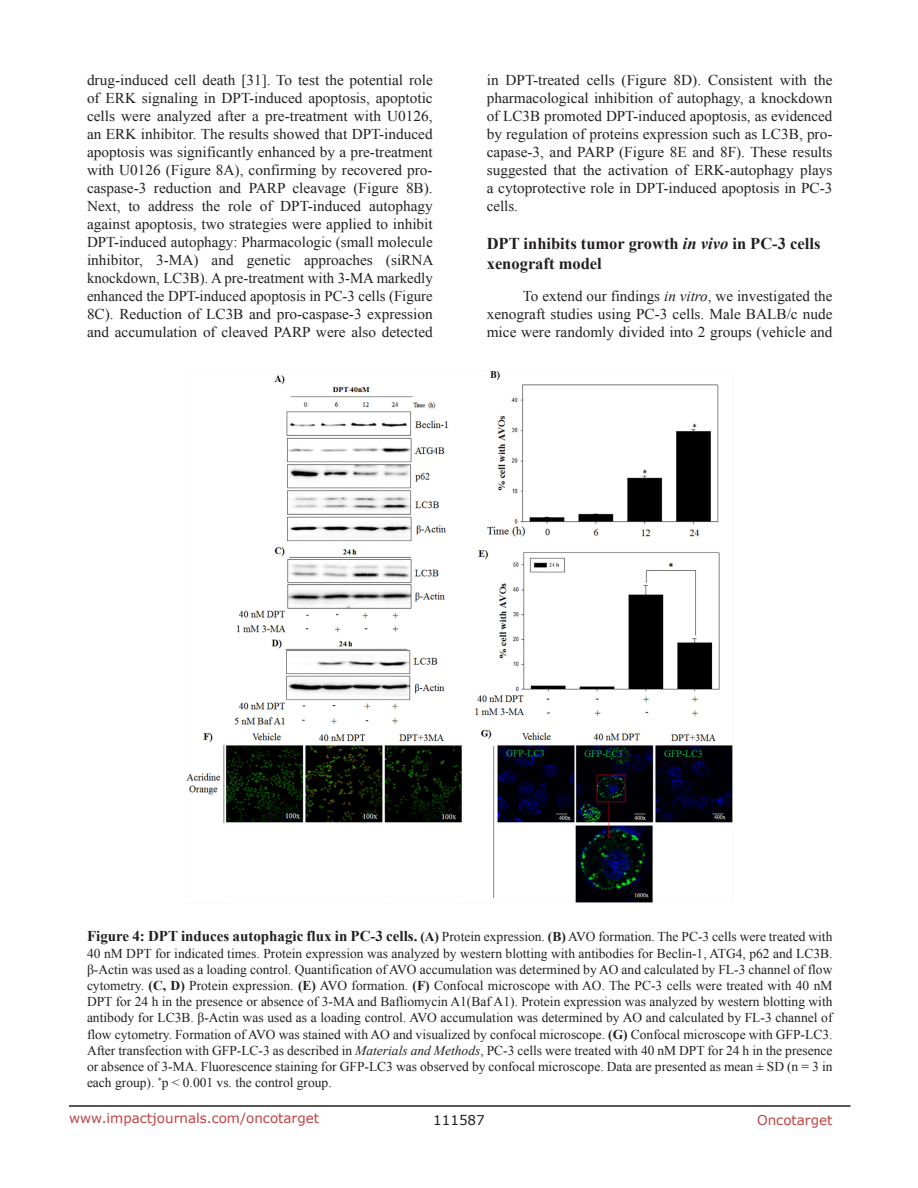
<style>
.page{position:relative;width:918px;height:1188px;background:#fff}
.page>*{position:absolute;margin:0;border:0;box-sizing:border-box;transform-origin:0 0}
.SubHeading{font:700 16.5px/19.8px "Times New Roman";color:#231f20}
.BodyText{font:15px/18px "Times New Roman";color:#231f20;text-align:justify}
.figuretext{font:13.5px/16.2px "Times New Roman";color:#231f20;text-align:justify}
.t1{font:13.5px "Verdana";color:#c24141}
.t2{font:13.5px "Verdana";color:#231f20}
.s1{font-style:italic}
.s2{font-weight:700;font-size:15px}
.s3{font-weight:700}
</style>
<div class="page">
<hr style="left:69px;top:1105px;width:781px;height:2px;background:#231f20">
<img style="left:186px;top:371px;width:547px;height:532px">
<p class="BodyText" style="left:87px;top:71px;width:348px">drug-induced cell death [31]. To test the potential role of ERK signaling in DPT-induced apoptosis, apoptotic cells were analyzed after a pre-treatment with U0126, an ERK inhibitor. The results showed that DPT-induced apoptosis was significantly enhanced by a pre-treatment with U0126 (Figure 8A), confirming by recovered pro&shy;caspase-3 reduction and PARP cleavage (Figure 8B).<br>Next, to address the role of DPT-induced autophagy against apoptosis, two strategies were applied to inhibit DPT-induced autophagy: Pharmacologic (small molecule inhibitor, 3-MA) and genetic approaches (siRNA knockdown, LC3B). A pre-treatment with 3-MA markedly enhanced the DPT-induced apoptosis in PC-3 cells (Figure 8C). Reduction of LC3B and pro-caspase-3 expression and accumulation of cleaved PARP were also detected</p>
<p class="BodyText" style="left:487px;top:71px;width:347px">in DPT-treated cells (Figure 8D). Consistent with the pharmacological inhibition of autophagy, a knockdown of LC3B promoted DPT-induced apoptosis, as evidenced by regulation of proteins expression such as LC3B, pro&shy;capase-3, and PARP (Figure 8E and 8F). These results suggested that the activation of ERK-autophagy plays a cytoprotective role in DPT-induced apoptosis in PC-3 cells.</p>
<p class="SubHeading" style="left:487px;top:233px;width:335px">DPT inhibits tumor growth <span class="s1">in vivo</span> in PC-3 cells xenograft model</p>
<p class="BodyText" style="left:487px;top:286px;width:347px;text-indent:36px">To extend our findings <span class="s1">in vitro</span>, we investigated the xenograft studies using PC-3 cells. Male BALB/c nude mice were randomly divided into 2 groups (vehicle and</p>
<p class="figuretext" style="left:87px;top:929px;width:747px"><span class="s2">Figure 4: DPT induces autophagic flux in PC-3 cells.</span> <span class="s3">(A)</span> Protein expression. <span class="s3">(B)</span> AVO formation. The PC-3 cells were treated with 40 nM DPT for indicated times. Protein expression was analyzed by western blotting with antibodies for Beclin-1, ATG4, p62 and LC3B. β-Actin was used as a loading control. Quantification of AVO accumulation was determined by AO and calculated by FL-3 channel of flow cytometry. <span class="s3">(C, D)</span> Protein expression. <span class="s3">(E)</span> AVO formation. <span class="s3">(F)</span> Confocal microscope with AO. The PC-3 cells were treated with 40 nM DPT for 24 h in the presence or absence of 3-MA and Bafliomycin A1(Baf A1). Protein expression was analyzed by western blotting with antibody for LC3B. β-Actin was used as a loading control. AVO accumulation was determined by AO and calculated by FL-3 channel of flow cytometry. Formation of AVO was stained with AO and visualized by confocal microscope. <span class="s3">(G)</span> Confocal microscope with GFP-LC3.<br>After transfection with GFP-LC-3 as described in <span class="s1">Materials and Methods</span>, PC-3 cells were treated with 40 nM DPT for 24 h in the presence or absence of 3-MA. Fluorescence staining for GFP-LC3 was observed by confocal microscope. Data are presented as mean ± SD (n = 3 in each group). <sup>*</sup>p &lt; 0.001 vs. the control group.</p>
<p class="t1" style="left:69px;top:1109px;width:252px">www.impactjournals.com/oncotarget</p>
<p class="t2" style="left:433px;top:1111px;width:53px">111587</p>
<p class="t1" style="left:757px;top:1111px;width:77px">Oncotarget</p>
</div>
